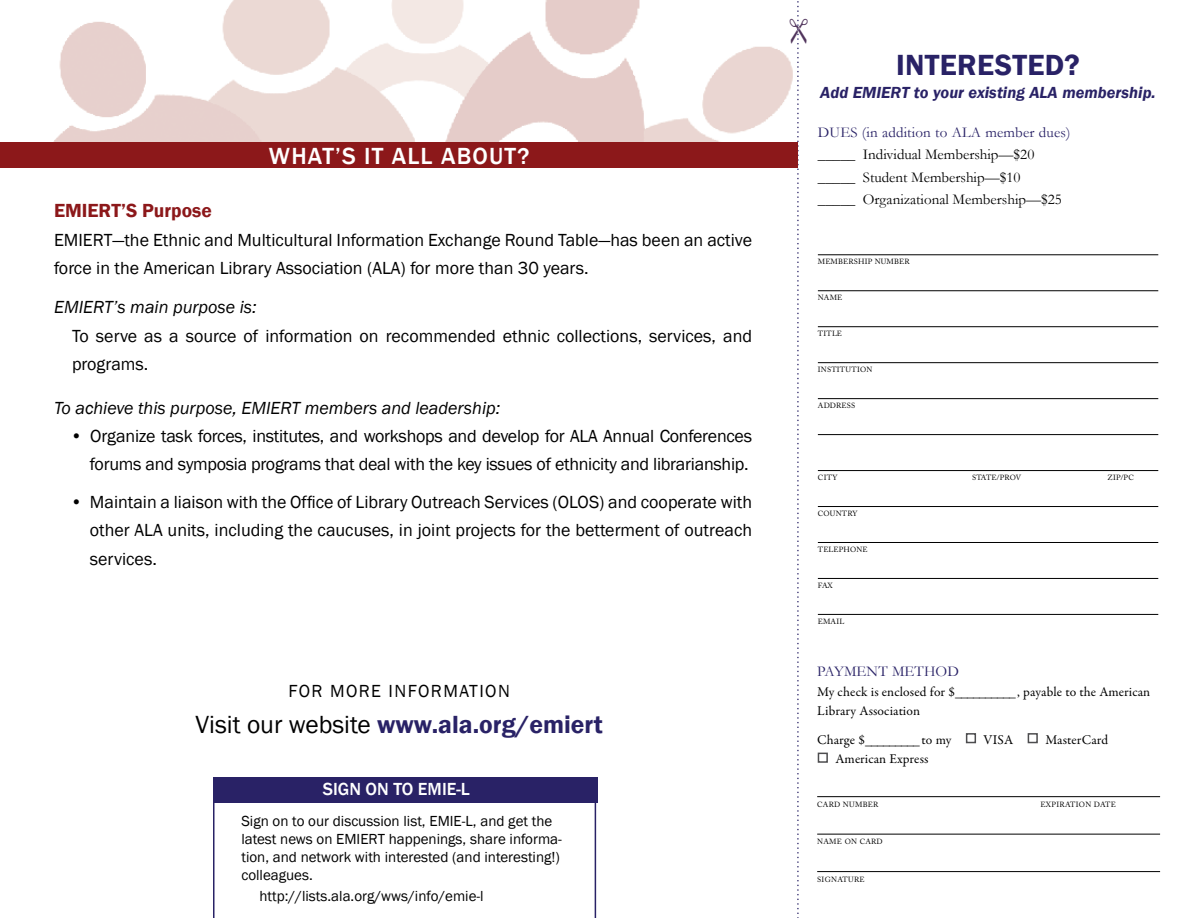
<style>
.page{position:relative;width:1188px;height:918px;background:#fff}
.page>*{position:absolute;margin:0;border:0;box-sizing:border-box;transform-origin:0 0}
.t1{font:600 30px "Franklin Gothic";letter-spacing:.01em;color:#292266}
.t2{font:600 25.5px "Franklin Gothic";color:#292266}
.t3{font:500 24px "Franklin Gothic";letter-spacing:.05em;color:#fff}
.t4{font:600 19.5px "Franklin Gothic";color:#8c181a}
.t5{font:18px/28.5px "Franklin Gothic";color:#000}
.t6{font:italic 18px "Franklin Gothic";color:#000}
.t7{font:18px "Franklin Gothic";letter-spacing:.08em;color:#000}
.t8{font:500 18px "Franklin Gothic";color:#fff}
.t9{font:italic 600 16.5px "Franklin Gothic";color:#292266}
.t10{font:15px/18px "Franklin Gothic";color:#000}
.t11{font:15px/22.5px "Garamond";color:#000}
.t12{font:15px "Garamond";letter-spacing:.01em;color:#292266}
.t13{font:13.5px/19.5px "Garamond Premr Pro";letter-spacing:.005em;color:#000}
.t14{font:7.5px "Adobe Caslon Pro";letter-spacing:.025em;color:#000}
.s1{font-weight:400;color:#000}
</style>
<div class="page">
<img style="left:0;top:0;width:790px;height:143px">
<hr style="left:818px;top:255px;width:340px;height:1px;background:#000">
<hr style="left:818px;top:290px;width:340px;height:1px;background:#000">
<hr style="left:818px;top:326px;width:340px;height:1px;background:#000">
<hr style="left:818px;top:362px;width:340px;height:1px;background:#000">
<hr style="left:818px;top:398px;width:340px;height:1px;background:#000">
<hr style="left:818px;top:434px;width:340px;height:1px;background:#000">
<hr style="left:818px;top:470px;width:340px;height:1px;background:#000">
<hr style="left:818px;top:506px;width:340px;height:1px;background:#000">
<hr style="left:818px;top:542px;width:340px;height:1px;background:#000">
<hr style="left:818px;top:578px;width:340px;height:1px;background:#000">
<hr style="left:818px;top:614px;width:340px;height:1px;background:#000">
<div style="left:0;top:143px;width:798px;height:25px;background:#8c181a"></div>
<div style="left:213px;top:777px;width:384px;height:25px;background:#292266"></div>
<svg style="left:213px;top:802px;width:383px;height:116px"></svg>
<hr style="left:817px;top:796px;width:343px;height:1px;background:#000">
<hr style="left:817px;top:834px;width:343px;height:1px;background:#000">
<hr style="left:817px;top:871px;width:343px;height:1px;background:#000">
<div style="left:966px;top:733px;width:10px;height:10px;border:2px solid #4d4d4f"></div>
<div style="left:1028px;top:733px;width:10px;height:10px;border:2px solid #4d4d4f"></div>
<div style="left:818px;top:753px;width:10px;height:10px;border:2px solid #4d4d4f"></div>
<svg style="left:790px;top:1px;width:9px;height:917px"></svg>
<h3 class="t3" style="left:269px;top:141px;width:262px">WHAT’S IT ALL ABOUT?</h3>
<p class="t4" style="left:54px;top:198px;width:159px">EMIERT’S Purpose</p>
<p class="t5" style="left:54px;top:226px;width:11px">EMIERT</p>
<p class="t5" style="left:54px;top:226px;width:700px;text-indent:58px">—the Ethnic and M ulticultural I nformation Exchange Round Table—has been an active force in the American Library Association (ALA) for more than 30 years.</p>
<p class="t6" style="left:54px;top:296px;width:204px">EMIERT’s main purpose is:</p>
<p class="t5" style="left:72px;top:322px;width:682px">To serve as a source of information on recommended ethnic collections, services, and programs.</p>
<p class="t6" style="left:54px;top:396px;width:448px">To achieve this purpose, EMIERT members and leadership:</p>
<p class="t5" style="left:71px;top:422px;width:683px;text-align:right">• Organize task forces, institutes, and workshops and develop for ALA Annual Conferences forums and symposia programs that deal with the key issues of ethnicity and librarianship.</p>
<p class="t5" style="left:90px;top:488px;width:664px;text-align:justify;text-indent:-19px">• Maintain a liaison with the Office of Library Outreach Services (OLOS) and cooperate with other ALA units, including the caucuses, in joint projects for the betterment of outreach services.</p>
<p class="t7" style="left:288px;top:680px;width:223px">For more information</p>
<h2 class="t2" style="left:196px;top:708px;width:409px"><span class="s1">Visit our website</span> www.ala.org/emiert</h2>
<p class="t8" style="left:323px;top:778px;width:147px">SIGN ON TO EMIE-L</p>
<p class="t10" style="left:241px;top:813px;width:197px">Sign on to our discussion list, EMIE</p>
<p class="t10" style="left:462px;top:813px;width:92px">-L, and get the</p>
<p class="t10" style="left:241px;top:831px;width:104px">latest news on EMIERT</p>
<p class="t10" style="left:241px;top:831px;width:322px;text-indent:147px">happenings, share informa&shy;tion, and network with interested (and interesting!) colleagues.</p>
<p class="t10" style="left:259px;top:888px;width:226px">http://lists.ala.org/wws/info/emie-l</p>
<h1 class="t1" style="left:896px;top:47px;width:185px">Interested?</h1>
<p class="t9" style="left:820px;top:81px;width:337px">Add EMIERT to your existing ALA membership.</p>
<p class="t12" style="left:818px;top:122px;width:254px">dues (in addition to ALA member dues)</p>
<p class="t11" style="left:818px;top:143px;width:246px">_____ Individual Membership—$20 _____ Student Membership—$10<br>_____ Organizational Membership—$25</p>
<p class="t14" style="left:818px;top:257px;width:93px">MEMBERSHIP NUMBER</p>
<p class="t14" style="left:818px;top:293px;width:26px">NAME</p>
<p class="t14" style="left:818px;top:329px;width:26px">TITLE</p>
<p class="t14" style="left:818px;top:365px;width:56px">INSTITUTION</p>
<p class="t14" style="left:818px;top:401px;width:39px">ADDRESS</p>
<p class="t14" style="left:818px;top:473px;width:21px">CITY</p>
<p class="t14" style="left:972px;top:473px;width:51px">STATE/PROV</p>
<p class="t14" style="left:1108px;top:473px;width:28px">ZIP/PC</p>
<p class="t14" style="left:818px;top:509px;width:41px">COUNTRY</p>
<p class="t14" style="left:818px;top:545px;width:51px">TELEPHONE</p>
<p class="t14" style="left:818px;top:581px;width:16px">FAX</p>
<p class="t14" style="left:818px;top:617px;width:28px">EMAIL</p>
<p class="t12" style="left:817px;top:661px;width:143px">payment method</p>
<p class="t13" style="left:817px;top:682px;width:335px">My check is enclosed for $__________, payable to the American<br>Library Association</p>
<p class="t13" style="left:817px;top:730px;width:136px">Charge $_________ to my</p>
<p class="t13" style="left:984px;top:730px;width:31px">VISA</p>
<p class="t13" style="left:1045px;top:730px;width:64px">MasterCard</p>
<p class="t13" style="left:835px;top:749px;width:94px">American Express</p>
<p class="t14" style="left:817px;top:800px;width:63px">CARD NUMBER</p>
<p class="t14" style="left:1041px;top:800px;width:77px">EXPIRATION DATE</p>
<p class="t14" style="left:817px;top:837px;width:67px">NAME ON CARD</p>
<p class="t14" style="left:817px;top:875px;width:49px">SIGNATURE</p>
</div>
